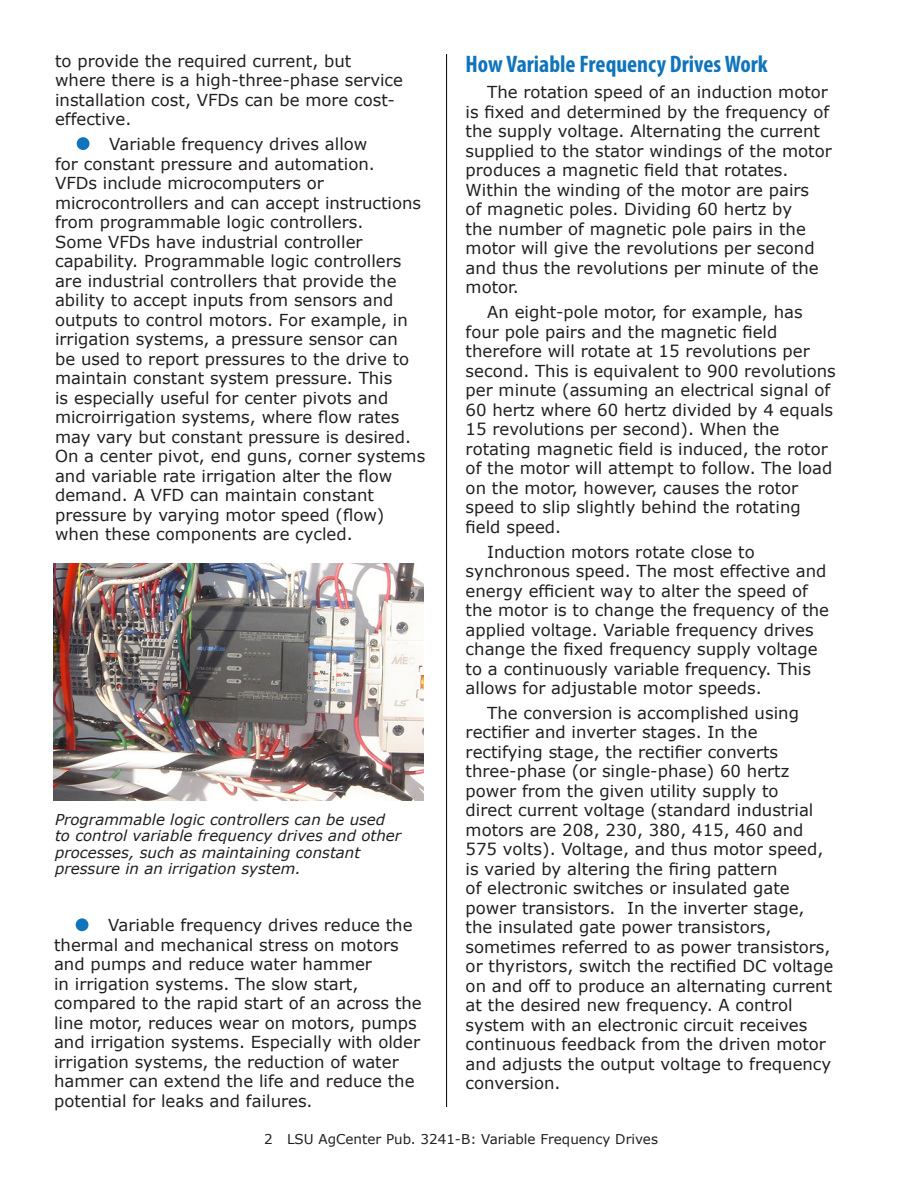
<style>
.page{position:relative;width:918px;height:1188px;background:#fff}
.page>*{position:absolute;margin:0;border:0;box-sizing:border-box;transform-origin:0 0}
.Subhead_1{font:700 condensed 24px "Myriad Pro";color:#1074bc}
.Body_text{font:16.5px/19.5px "Verdana";color:#231f20}
.photo_caption{font:italic 15px/16.5px "Verdana";color:#231f20}
.Body_text-2{font:13.5px "Verdana";color:#231f20}
</style>
<div class="page">
<hr style="left:446px;top:54px;width:1px;height:1053px;background:#000">
<div style="left:77px;top:137px;width:13px;height:13px;background:#1074bc;border-radius:50%"></div>
<img style="left:54px;top:564px;width:370px;height:236px">
<div style="left:76px;top:918px;width:12px;height:13px;background:#1074bc;border-radius:50%"></div>
<p class="Body_text" style="left:55px;top:51px;width:349px">to provide the required current, but where there is a high-three-phase service installation cost, VFDs can be more cost&shy;effective.</p>
<p class="Body_text" style="left:55px;top:134px;width:372px;text-indent:54px">Variable frequency drives allow<br>for constant pressure and automation.<br>VFDs include microcomputers or microcontrollers and can accept instructions from programmable logic controllers.<br>Some VFDs have industrial controller capability. Programmable logic controllers are industrial controllers that provide the ability to accept inputs from sensors and outputs to control motors. For example, in irrigation systems, a pressure sensor can<br>be used to report pressures to the drive to maintain constant system pressure. This<br>is especially useful for center pivots and microirrigation systems, where flow rates may vary but constant pressure is desired.<br>On a center pivot, end guns, corner systems and variable rate irrigation alter the flow demand. A VFD can maintain constant pressure by varying motor speed (flow) when these components are cycled.</p>
<p class="photo_caption" style="left:55px;top:811px;width:348px">Programmable logic controllers can be used to control variable frequency drives and other processes, such as maintaining constant pressure in an irrigation system.</p>
<p class="Body_text" style="left:54px;top:915px;width:369px;text-indent:54px">Variable frequency drives reduce the thermal and mechanical stress on motors and pumps and reduce water hammer<br>in irrigation systems. The slow start, compared to the rapid start of an across the line motor, reduces wear on motors, pumps and irrigation systems. Especially with older irrigation systems, the reduction of water hammer can extend the life and reduce the potential for leaks and failures.</p>
<p class="Subhead_1" style="left:466px;top:49px;width:304px">How Variable Frequency Drives Work</p>
<p class="Body_text" style="left:466px;top:82px;width:368px;text-indent:22px">The rotation speed of an induction motor is fixed and determined by the frequency of the supply voltage. Alternating the current supplied to the stator windings of the motor produces a magnetic field that rotates.<br>Within the winding of the motor are pairs<br>of magnetic poles. Dividing 60 hertz by<br>the number of magnetic pole pairs in the motor will give the revolutions per second and thus the revolutions per minute of the motor.</p>
<p class="Body_text" style="left:466px;top:302px;width:372px;text-indent:22px">An eight-pole motor, for example, has four pole pairs and the magnetic field therefore will rotate at 15 revolutions per second. This is equivalent to 900 revolutions per minute (assuming an electrical signal of 60 hertz where 60 hertz divided by 4 equals 15 revolutions per second). When the rotating magnetic field is induced, the rotor of the motor will attempt to follow. The load on the motor, however, causes the rotor speed to slip slightly behind the rotating field speed.</p>
<p class="Body_text" style="left:466px;top:542px;width:365px;text-indent:22px">Induction motors rotate close to synchronous speed. The most effective and energy efficient way to alter the speed of the motor is to change the frequency of the applied voltage. Variable frequency drives change the fixed frequency supply voltage to a continuously variable frequency. This allows for adjustable motor speeds.</p>
<p class="Body_text" style="left:466px;top:703px;width:369px;text-indent:22px">The conversion is accomplished using rectifier and inverter stages. In the rectifying stage, the rectifier converts three-phase (or single-phase) 60 hertz power from the given utility supply to<br>direct current voltage (standard industrial motors are 208, 230, 380, 415, 460 and 575 volts). Voltage, and thus motor speed, is varied by altering the firing pattern<br>of electronic switches or insulated gate power transistors. In the inverter stage, the insulated gate power transistors, sometimes referred to as power transistors, or thyristors, switch the rectified DC voltage on and off to produce an alternating current at the desired new frequency. A control system with an electronic circuit receives continuous feedback from the driven motor and adjusts the output voltage to frequency conversion.</p>
<p class="Body_text-2" style="left:264px;top:1130px;width:395px">2 LSU AgCenter Pub. 3241-B: Variable Frequency Drives</p>
</div>
